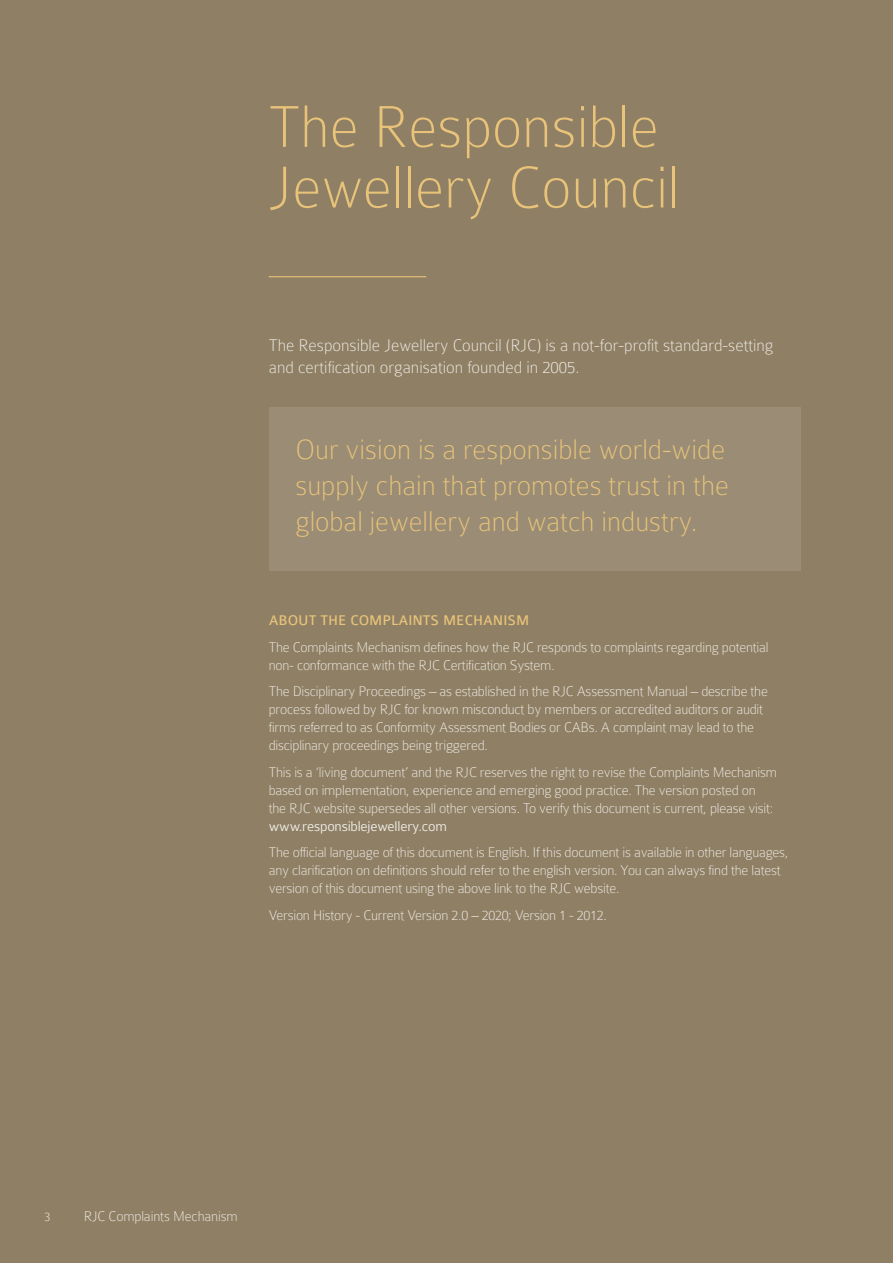
<style>
.page{position:relative;width:893px;height:1263px;background:#8f8065}
.page>*{position:absolute;margin:0;border:0;box-sizing:border-box;transform-origin:0 0}
.t1{font:100 63px/60.6px "Colaborate";color:#e8c379}
.t2{font:100 30px/36px "Colaborate";color:#e8c379}
.t3{font:100 18px/21.6px "Colaborate";color:#efede8}
.t4{font:100 15px/18px "Colaborate";letter-spacing:-.015em;color:#efede8}
.t5{font:300 15px "Colaborate";letter-spacing:-.015em;color:#efede8}
.t6{font:15px "Colaborate";color:#e8c379}
.t7{font:100 13.5px "Colaborate";color:#efede8}
</style>
<div class="page">
<div style="left:269px;top:408px;width:531px;height:163px;background:#9a8c75"></div>
<hr style="left:269px;top:276px;width:157px;height:1px;background:#e8c379">
<h1 class="t1" style="left:269px;top:96px;width:412px">The Responsible<br>Jewellery Council</h1>
<p class="t3" style="left:269px;top:335px;width:506px">The Responsible Jewellery Council (RJC) is a not-for-profit standard-setting and certification organisation founded in 2005.</p>
<h2 class="t2" style="left:296px;top:431px;width:435px">Our vision is a responsible world-wide supply chain that promotes trust in the global jewellery and watch industry.</h2>
<p class="t6" style="left:269px;top:613px;width:262px">ABOUT THE COMPLAINTS MECHANISM</p>
<p class="t4" style="left:269px;top:638px;width:501px">The Complaints Mechanism defines how the RJC responds to complaints regarding potential non- conformance with the RJC Certification System.</p>
<p class="t4" style="left:269px;top:683px;width:501px">The Disciplinary Proceedings – as established in the RJC Assessment Manual – describe the process followed by RJC for known misconduct by members or accredited auditors or audit firms referred to as Conformity Assessment Bodies or CABs. A complaint may lead to the disciplinary proceedings being triggered.</p>
<p class="t4" style="left:269px;top:763px;width:510px">This is a ‘living document’ and the RJC reserves the right to revise the Complaints Mechanism based on implementation, experience and emerging good practice. The version posted on the RJC website supersedes all other versions. To verify this document is current, please visit:</p>
<p class="t5" style="left:269px;top:818px;width:180px">www.responsiblejewellery.com</p>
<p class="t4" style="left:269px;top:844px;width:521px">The official language of this document is English. If this document is available in other languages, any clarification on definitions should refer to the english version. You can always find the latest version of this document using the above link to the RJC website.</p>
<p class="t4" style="left:269px;top:906px;width:340px">Version History - Current Version 2.0 – 2020; Version 1 - 2012.</p>
<p class="t7" style="left:45px;top:1209px;width:8px">3</p>
<p class="t4" style="left:84px;top:1207px;width:156px">RJC Complaints Mechanism</p>
</div>
